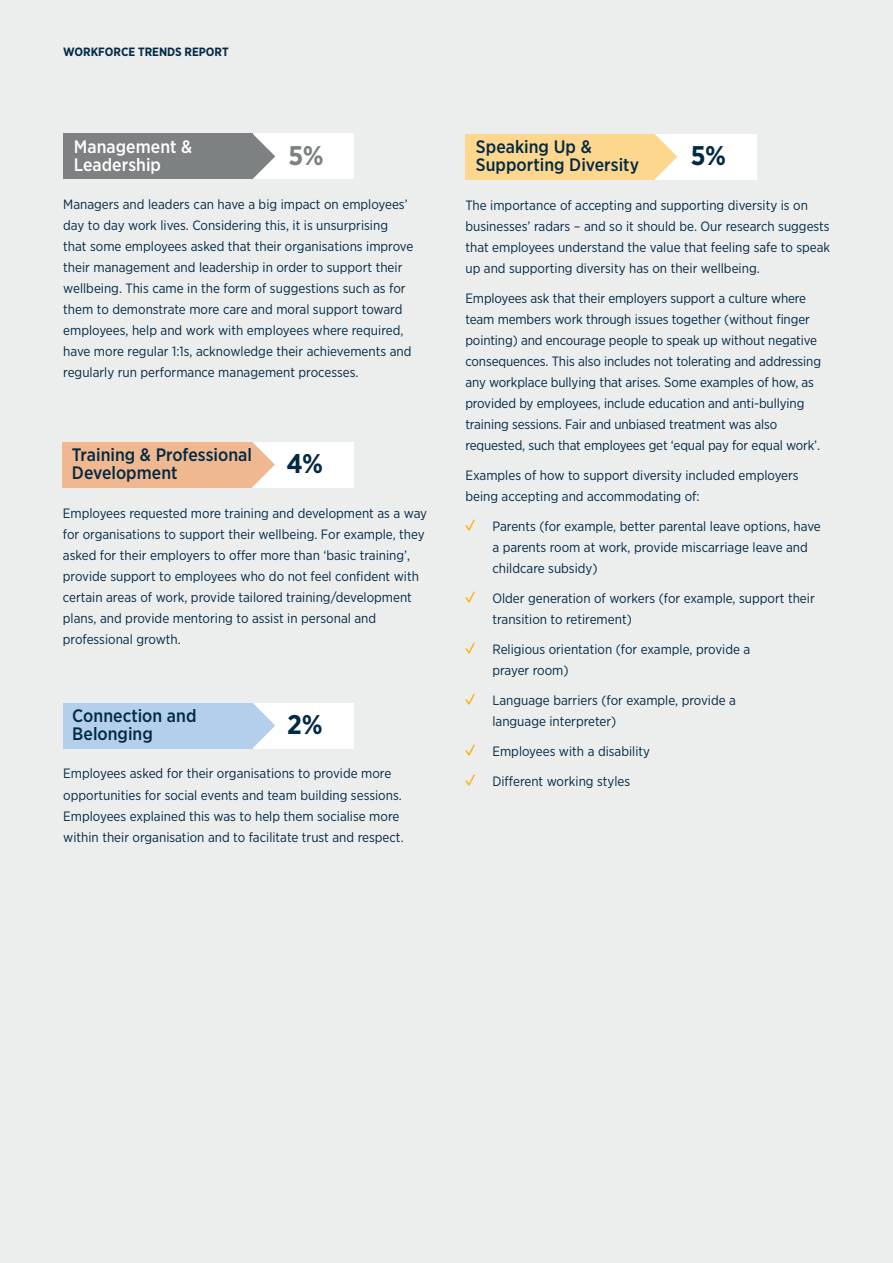
<style>
.page{position:relative;width:893px;height:1263px;background:#fff}
.page>*{position:absolute;margin:0;border:0;box-sizing:border-box;transform-origin:0 0}
.t1{font:700 27px "Gotham Narrow";color:#032a44}
.t2{font:700 27px "Gotham Narrow";color:#7d8181}
.t3{font:500 18px/18px "Gotham Narrow";color:#032a44}
.t4{font:500 18px/18px "Gotham Narrow";letter-spacing:.005em;color:#fff}
.t5{font:13.5px/21px "Gotham Narrow";color:#032a44}
.t6{font:700 12px "Gotham Narrow";color:#032a44}
</style>
<div class="page">
<div style="left:0;top:0;width:892px;height:1263px;background:#eceded"></div>
<div style="left:165px;top:133px;width:189px;height:46px;background:#fff"></div>
<svg style="left:252px;top:133px;width:23px;height:46px"></svg>
<div style="left:63px;top:133px;width:189px;height:46px;background:#7d8181"></div>
<div style="left:567px;top:134px;width:189px;height:46px;background:#fff"></div>
<svg style="left:654px;top:134px;width:23px;height:46px"></svg>
<div style="left:465px;top:134px;width:189px;height:46px;background:#fed78f"></div>
<svg style="left:465px;top:519px;width:10px;height:12px"></svg>
<svg style="left:465px;top:591px;width:10px;height:12px"></svg>
<svg style="left:465px;top:642px;width:10px;height:12px"></svg>
<svg style="left:465px;top:693px;width:10px;height:12px"></svg>
<svg style="left:465px;top:744px;width:10px;height:12px"></svg>
<svg style="left:465px;top:774px;width:10px;height:12px"></svg>
<div style="left:165px;top:702px;width:189px;height:46px;background:#fff"></div>
<svg style="left:252px;top:702px;width:23px;height:46px"></svg>
<div style="left:63px;top:702px;width:189px;height:46px;background:#b4cfec"></div>
<div style="left:164px;top:442px;width:189px;height:45px;background:#fff"></div>
<svg style="left:252px;top:442px;width:23px;height:45px"></svg>
<div style="left:63px;top:442px;width:189px;height:45px;background:#f0b890"></div>
<p class="t6" style="left:63px;top:44px;width:167px">WORKFORCE TRENDS REPORT</p>
<h2 class="t4" style="left:74px;top:137px;width:120px">Management &amp;<br>Leadership</h2>
<h1 class="t2" style="left:288px;top:138px;width:37px">5%</h1>
<p class="t5" style="left:63px;top:194px;width:351px">Managers and leaders can have a big impact on employees’ day to day work lives. Considering this, it is unsurprising that some employees asked that their organisations improve their management and leadership in order to support their wellbeing. This came in the form of suggestions such as for them to demonstrate more care and moral support toward employees, help and work with employees where required, have more regular 1:1s, acknowledge their achievements and regularly run performance management processes.</p>
<h2 class="t3" style="left:72px;top:445px;width:182px">Training &amp; Professional<br>Development</h2>
<h1 class="t1" style="left:286px;top:446px;width:38px">4%</h1>
<p class="t5" style="left:63px;top:502px;width:366px">Employees requested more training and development as a way for organisations to support their wellbeing. For example, they asked for their employers to offer more than ‘basic training’, provide support to employees who do not feel confident with certain areas of work, provide tailored training/development plans, and provide mentoring to assist in personal and professional growth.</p>
<h2 class="t3" style="left:72px;top:707px;width:126px">Connection and<br>Belonging</h2>
<h1 class="t1" style="left:287px;top:707px;width:37px">2%</h1>
<p class="t5" style="left:63px;top:763px;width:342px">Employees asked for their organisations to provide more opportunities for social events and team building sessions.<br>Employees explained this was to help them socialise more within their organisation and to facilitate trust and respect.</p>
<h2 class="t3" style="left:476px;top:138px;width:165px">Speaking Up &amp;<br>Supporting Diversity</h2>
<h1 class="t1" style="left:690px;top:138px;width:37px">5%</h1>
<p class="t5" style="left:465px;top:194px;width:366px">The importance of accepting and supporting diversity is on businesses’ radars – and so it should be. Our research suggests that employees understand the value that feeling safe to speak up and supporting diversity has on their wellbeing.</p>
<p class="t5" style="left:465px;top:287px;width:357px">Employees ask that their employers support a culture where team members work through issues together (without finger pointing) and encourage people to speak up without negative consequences. This also includes not tolerating and addressing any workplace bullying that arises. Some examples of how, as provided by employees, include education and anti-bullying training sessions. Fair and unbiased treatment was also requested, such that employees get ‘equal pay for equal work’.</p>
<p class="t5" style="left:465px;top:464px;width:335px">Examples of how to support diversity included employers being accepting and accommodating of:</p>
<p class="t5" style="left:492px;top:515px;width:330px">Parents (for example, better parental leave options, have a parents room at work, provide miscarriage leave and childcare subsidy)</p>
<p class="t5" style="left:492px;top:587px;width:324px">Older generation of workers (for example, support their transition to retirement)</p>
<p class="t5" style="left:492px;top:638px;width:259px">Religious orientation (for example, provide a prayer room)</p>
<p class="t5" style="left:492px;top:689px;width:245px">Language barriers (for example, provide a language interpreter)</p>
<p class="t5" style="left:492px;top:740px;width:159px">Employees with a disability</p>
<p class="t5" style="left:492px;top:770px;width:139px">Different working styles</p>
</div>
